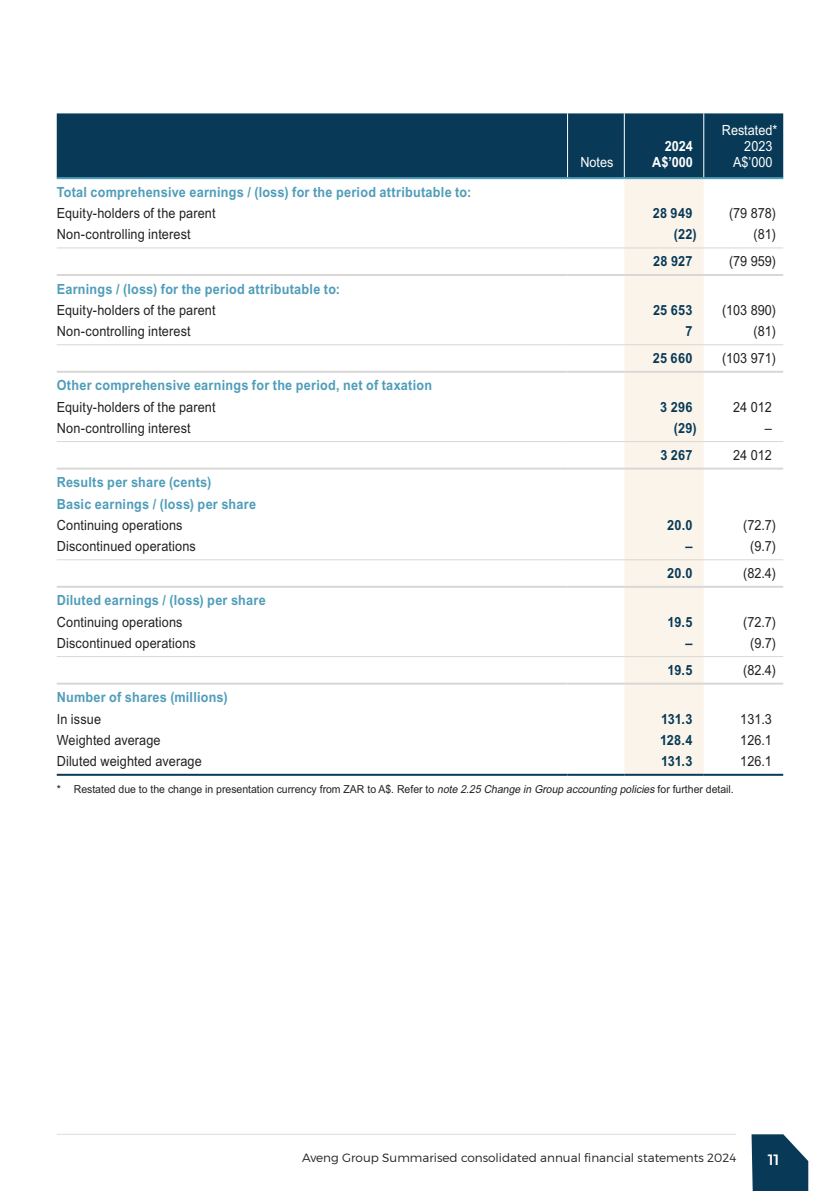
<style>
.page{position:relative;width:840px;height:1191px;background:#fff}
.page>*{position:absolute;margin:0;border:0;box-sizing:border-box;transform-origin:0 0}
.t1{font:600 15px "Montserrat";color:#fff}
.t2{font:14px "Arial MT Std";letter-spacing:.015em;color:#231f20;scale:.9 1}
.t3{font:700 14px/21.4px "Arial MT Std";letter-spacing:.02em;color:#4f9db9;scale:.9 1}
.t4{font:700 14px "Arial MT Std";letter-spacing:.02em;color:#083a57;scale:.9 1}
.t5{font:14px "Arial MT Std";color:#fff;scale:.9 1}
.t6{font:700 14px/16px "Arial MT Std";color:#fff;text-align:right;scale:.9 1}
.t7{font:300 12px "Montserrat";color:#231f20}
.t8{font:11px "Arial MT Std";color:#231f20;scale:.95 1}
.s1{font-style:italic}
</style>
<div class="page">
<div style="left:57px;top:113px;width:725px;height:64px;background:#083a57"></div>
<div style="left:624px;top:179px;width:79px;height:595px;background:#fbf4eb"></div>
<hr style="left:57px;top:177px;width:510px;height:2px;background:#4f9db9">
<hr style="left:567px;top:177px;width:57px;height:2px;background:#4f9db9">
<hr style="left:624px;top:177px;width:79px;height:2px;background:#4f9db9">
<hr style="left:703px;top:177px;width:79px;height:2px;background:#4f9db9">
<hr style="left:566px;top:113px;width:1px;height:64px;background:#fff">
<hr style="left:623px;top:113px;width:1px;height:64px;background:#fff">
<hr style="left:702px;top:113px;width:1px;height:64px;background:#fff">
<hr style="left:57px;top:247px;width:510px;height:1px;background:#d9d7d5">
<hr style="left:567px;top:247px;width:57px;height:1px;background:#d9d7d5">
<hr style="left:624px;top:247px;width:79px;height:1px;background:#d9d7d5">
<hr style="left:703px;top:247px;width:79px;height:1px;background:#d9d7d5">
<hr style="left:57px;top:274px;width:510px;height:2px;background:#d9d7d5">
<hr style="left:567px;top:274px;width:57px;height:2px;background:#d9d7d5">
<hr style="left:624px;top:274px;width:79px;height:2px;background:#d9d7d5">
<hr style="left:703px;top:274px;width:79px;height:2px;background:#d9d7d5">
<hr style="left:57px;top:344px;width:510px;height:1px;background:#d9d7d5">
<hr style="left:567px;top:344px;width:57px;height:1px;background:#d9d7d5">
<hr style="left:624px;top:344px;width:79px;height:1px;background:#d9d7d5">
<hr style="left:703px;top:344px;width:79px;height:1px;background:#d9d7d5">
<hr style="left:57px;top:371px;width:510px;height:2px;background:#d9d7d5">
<hr style="left:567px;top:371px;width:57px;height:2px;background:#d9d7d5">
<hr style="left:624px;top:371px;width:79px;height:2px;background:#d9d7d5">
<hr style="left:703px;top:371px;width:79px;height:2px;background:#d9d7d5">
<hr style="left:57px;top:441px;width:510px;height:1px;background:#d9d7d5">
<hr style="left:567px;top:441px;width:57px;height:1px;background:#d9d7d5">
<hr style="left:624px;top:441px;width:79px;height:1px;background:#d9d7d5">
<hr style="left:703px;top:441px;width:79px;height:1px;background:#d9d7d5">
<hr style="left:57px;top:467px;width:510px;height:2px;background:#d9d7d5">
<hr style="left:567px;top:467px;width:57px;height:2px;background:#d9d7d5">
<hr style="left:624px;top:467px;width:79px;height:2px;background:#d9d7d5">
<hr style="left:703px;top:467px;width:79px;height:2px;background:#d9d7d5">
<hr style="left:57px;top:559px;width:510px;height:1px;background:#d9d7d5">
<hr style="left:567px;top:559px;width:57px;height:1px;background:#d9d7d5">
<hr style="left:624px;top:559px;width:79px;height:1px;background:#d9d7d5">
<hr style="left:703px;top:559px;width:79px;height:1px;background:#d9d7d5">
<hr style="left:57px;top:586px;width:510px;height:2px;background:#d9d7d5">
<hr style="left:567px;top:586px;width:57px;height:2px;background:#d9d7d5">
<hr style="left:624px;top:586px;width:79px;height:2px;background:#d9d7d5">
<hr style="left:703px;top:586px;width:79px;height:2px;background:#d9d7d5">
<hr style="left:57px;top:656px;width:510px;height:1px;background:#d9d7d5">
<hr style="left:567px;top:656px;width:57px;height:1px;background:#d9d7d5">
<hr style="left:624px;top:656px;width:79px;height:1px;background:#d9d7d5">
<hr style="left:703px;top:656px;width:79px;height:1px;background:#d9d7d5">
<hr style="left:57px;top:682px;width:510px;height:2px;background:#d9d7d5">
<hr style="left:567px;top:682px;width:57px;height:2px;background:#d9d7d5">
<hr style="left:624px;top:682px;width:79px;height:2px;background:#d9d7d5">
<hr style="left:703px;top:682px;width:79px;height:2px;background:#d9d7d5">
<hr style="left:57px;top:774px;width:510px;height:2px;background:#083a57">
<hr style="left:567px;top:774px;width:57px;height:2px;background:#083a57">
<hr style="left:624px;top:774px;width:79px;height:2px;background:#083a57">
<hr style="left:703px;top:774px;width:79px;height:2px;background:#083a57">
<svg style="left:751px;top:1134px;width:56px;height:57px;background:#25516b"></svg>
<hr style="left:57px;top:1133px;width:678px;height:1px;background:#dddddb">
<p class="t5" style="left:580px;top:154px;width:38px">Notes</p>
<p class="t6" style="left:652px;top:138px;width:47px">2024<br>A$’000</p>
<p class="t5" style="left:721px;top:122px;width:63px">Restated*</p>
<p class="t5" style="left:743px;top:138px;width:33px">2023</p>
<p class="t5" style="left:732px;top:154px;width:45px">A$’000</p>
<p class="t3" style="left:57px;top:181px;width:462px">Total comprehensive earnings / (loss) for the period attributable to:</p>
<p class="t2" style="left:57px;top:205px;width:178px">Equity-holders of the parent</p>
<p class="t4" style="left:652px;top:205px;width:45px">28 949</p>
<p class="t2" style="left:728px;top:205px;width:54px">(79 878)</p>
<p class="t2" style="left:57px;top:226px;width:150px">Non-controlling interest</p>
<p class="t4" style="left:673px;top:226px;width:27px">(22)</p>
<p class="t2" style="left:753px;top:226px;width:26px">(81)</p>
<p class="t4" style="left:652px;top:253px;width:45px">28 927</p>
<p class="t2" style="left:728px;top:253px;width:54px">(79 959)</p>
<p class="t3" style="left:57px;top:278px;width:316px">Earnings / (loss) for the period attributable to:</p>
<p class="t2" style="left:57px;top:302px;width:178px">Equity-holders of the parent</p>
<p class="t4" style="left:652px;top:302px;width:45px">25 653</p>
<p class="t2" style="left:721px;top:302px;width:61px">(103 890)</p>
<p class="t2" style="left:57px;top:323px;width:150px">Non-controlling interest</p>
<p class="t4" style="left:685px;top:323px;width:9px">7</p>
<p class="t2" style="left:753px;top:323px;width:26px">(81)</p>
<p class="t4" style="left:652px;top:350px;width:45px">25 660</p>
<p class="t2" style="left:721px;top:350px;width:61px">(103 971)</p>
<p class="t3" style="left:57px;top:374px;width:418px">Other comprehensive earnings for the period, net of taxation</p>
<p class="t2" style="left:57px;top:399px;width:178px">Equity-holders of the parent</p>
<p class="t4" style="left:659px;top:398px;width:37px">3 296</p>
<p class="t2" style="left:732px;top:399px;width:44px">24 012</p>
<p class="t2" style="left:57px;top:420px;width:150px">Non-controlling interest</p>
<p class="t4" style="left:673px;top:420px;width:27px">(29)</p>
<p class="t2" style="left:764px;top:420px;width:9px">–</p>
<p class="t4" style="left:660px;top:447px;width:37px">3 267</p>
<p class="t2" style="left:732px;top:447px;width:44px">24 012</p>
<p class="t3" style="left:57px;top:471px;width:223px">Results per share (cents)<br>Basic earnings / (loss) per share</p>
<p class="t2" style="left:57px;top:517px;width:141px">Continuing operations</p>
<p class="t4" style="left:667px;top:517px;width:29px">20.0</p>
<p class="t2" style="left:742px;top:517px;width:38px">(72.7)</p>
<p class="t2" style="left:57px;top:538px;width:156px">Discontinued operations</p>
<p class="t4" style="left:685px;top:538px;width:9px">–</p>
<p class="t2" style="left:749px;top:538px;width:30px">(9.7)</p>
<p class="t4" style="left:667px;top:565px;width:29px">20.0</p>
<p class="t2" style="left:742px;top:565px;width:38px">(82.4)</p>
<p class="t3" style="left:57px;top:589px;width:233px">Diluted earnings / (loss) per share</p>
<p class="t2" style="left:57px;top:614px;width:141px">Continuing operations</p>
<p class="t4" style="left:667px;top:613px;width:29px">19.5</p>
<p class="t2" style="left:742px;top:614px;width:38px">(72.7)</p>
<p class="t2" style="left:57px;top:635px;width:156px">Discontinued operations</p>
<p class="t4" style="left:685px;top:635px;width:9px">–</p>
<p class="t2" style="left:749px;top:635px;width:30px">(9.7)</p>
<p class="t4" style="left:667px;top:662px;width:29px">19.5</p>
<p class="t2" style="left:742px;top:662px;width:38px">(82.4)</p>
<p class="t3" style="left:57px;top:686px;width:191px">Number of shares (millions)</p>
<p class="t2" style="left:57px;top:710px;width:51px">In issue</p>
<p class="t4" style="left:660px;top:710px;width:36px">131.3</p>
<p class="t2" style="left:739px;top:710px;width:37px">131.3</p>
<p class="t2" style="left:57px;top:732px;width:117px">Weighted average</p>
<p class="t4" style="left:659px;top:732px;width:37px">128.4</p>
<p class="t2" style="left:739px;top:732px;width:37px">126.1</p>
<p class="t2" style="left:57px;top:753px;width:162px">Diluted weighted average</p>
<p class="t4" style="left:660px;top:753px;width:36px">131.3</p>
<p class="t2" style="left:739px;top:753px;width:37px">126.1</p>
<p class="t8" style="left:57px;top:782px;width:713px">* Restated due to the change in presentation currency from ZAR to A$. Refer to <span class="s1">note 2.25 Change in Group accounting policies</span> for further detail.</p>
<p class="t7" style="left:302px;top:1150px;width:435px">Aveng Group Summarised consolidated annual financial statements 2024</p>
<p class="t1" style="left:767px;top:1148px;width:13px">11</p>
</div>
